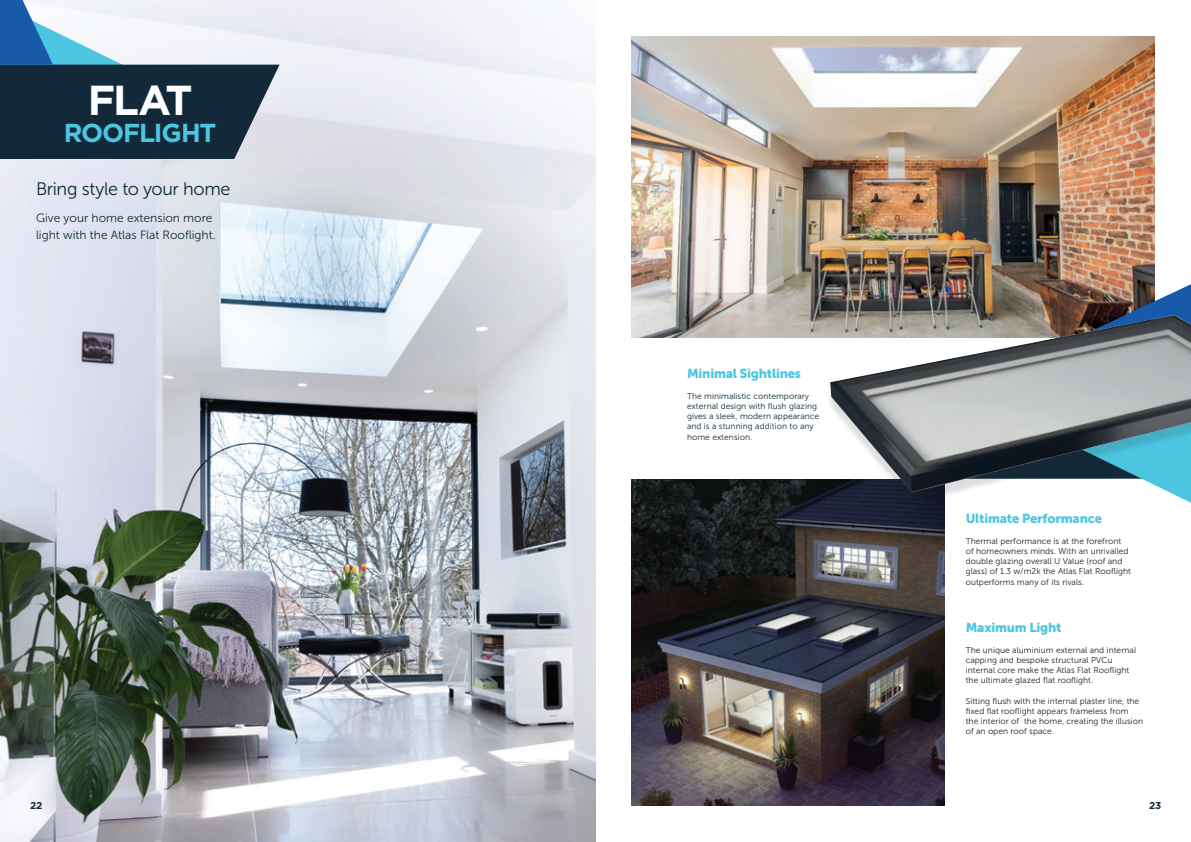
<style>
.page{position:relative;width:1191px;height:842px;background:#fff}
.page>*{position:absolute;margin:0;border:0;box-sizing:border-box;transform-origin:0 0}
.t1{font:700 41.9px "Gotham";color:#fff}
.t2{font:700 26px "Gotham";letter-spacing:-.045em;color:#4cc6e0}
.t3{font:18px "Museo Sans 300";letter-spacing:-.02em;color:#112938}
.t4{font:13px "Museo Sans 900";letter-spacing:-.015em;color:#4cc6e0}
.t5{font:12px/17px "Museo Sans 300";color:#112938}
.t6{font:700 10px "Gotham";color:#112938}
.t7{font:8.5px/10.2px "Museo Sans 300";letter-spacing:.005em;color:#231f20}
.t8{font:8.5px/10.2px "Museo Sans 300";letter-spacing:.005em;color:#112938}
</style>
<div class="page">
<img style="left:0;top:0;width:595px;height:842px">
<img style="left:631px;top:36px;width:524px;height:302px">
<img style="left:1060px;top:284px;width:131px;height:31px">
<img style="left:631px;top:479px;width:313px;height:327px">
<svg style="left:0;top:0;width:279px;height:159px"></svg>
<div style="left:826px;top:320px;width:365px;height:185px;background:#231f20;opacity:.15"></div>
<img style="left:830px;top:315px;width:361px;height:177px">
<h1 class="t1" style="left:88px;top:73px;width:106px">FLAT</h1>
<h2 class="t2" style="left:64px;top:115px;width:154px">ROOFLIGHT</h2>
<h3 class="t3" style="left:36px;top:179px;width:196px">Bring style to your home</h3>
<h3 class="t5" style="left:36px;top:210px;width:181px">Give your home extension more light with the Atlas Flat Rooflight.</h3>
<h3 class="t4" style="left:687px;top:366px;width:116px">Minimal Sightlines</h3>
<p class="t8" style="left:687px;top:391px;width:134px">The minimalistic contemporary external design with flush glazing gives a sleek, modern appearance and is a stunning addition to any home extension.</p>
<h3 class="t4" style="left:965px;top:511px;width:138px">Ultimate Performance</h3>
<p class="t7" style="left:965px;top:536px;width:167px">Thermal performance is at the forefront of homeowners minds. With an unrivalled double glazing overall U Value (roof and glass) of 1.3 w/m2k the Atlas Flat Rooflight outperforms many of its rivals.</p>
<h3 class="t4" style="left:965px;top:620px;width:97px">Maximum Light</h3>
<p class="t7" style="left:965px;top:645px;width:172px">The unique aluminium external and internal capping and bespoke structural PVCu internal core make the Atlas Flat Rooflight the ultimate glazed flat rooflight.</p>
<p class="t7" style="left:965px;top:696px;width:179px">Sitting flush with the internal plaster line, the fixed flat rooflight appears frameless from the interior of the home, creating the illusion of an open roof space.</p>
<p class="t6" style="left:30px;top:799px;width:14px">22</p>
<p class="t6" style="left:1149px;top:799px;width:14px">23</p>
</div>
